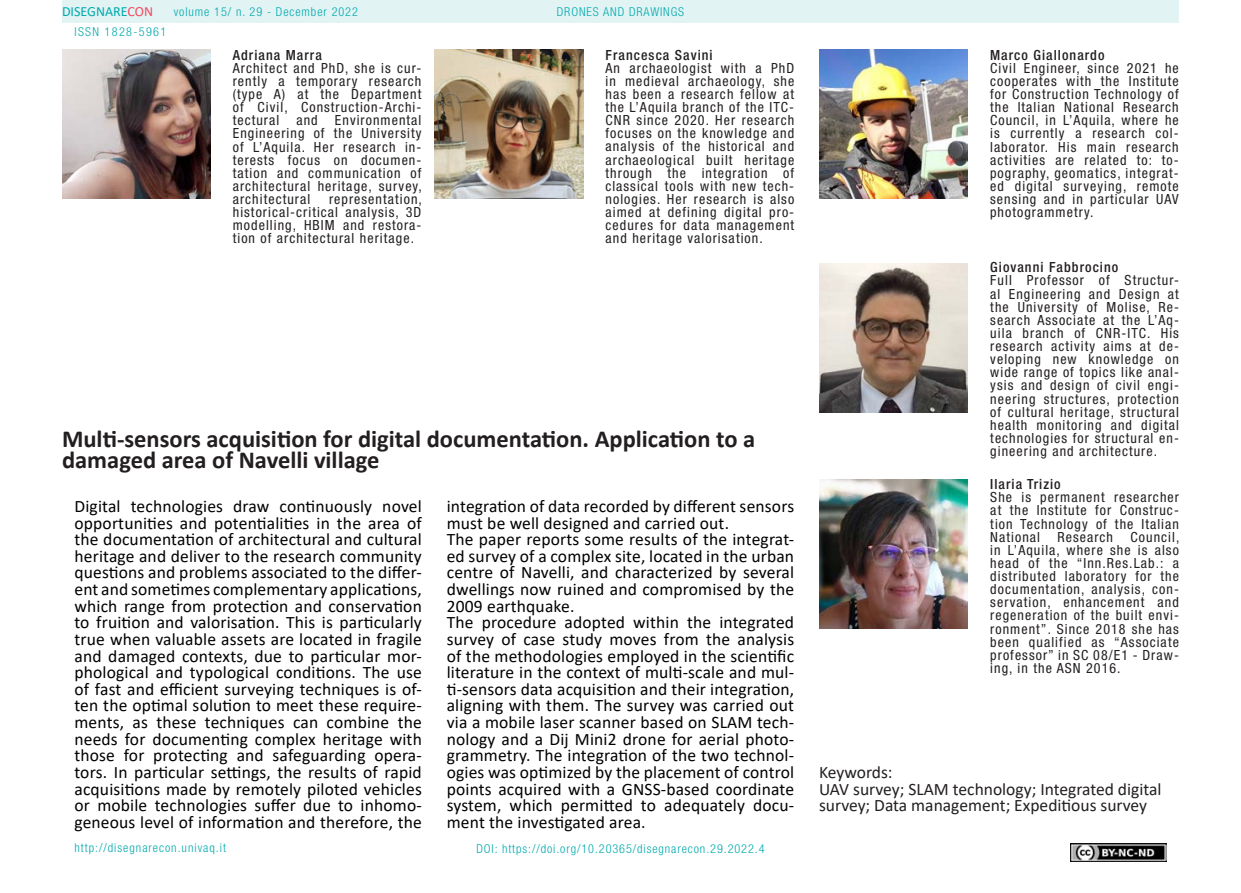
<style>
.page{position:relative;width:1241px;height:893px;background:#fff}
.page>*{position:absolute;margin:0;border:0;box-sizing:border-box;transform-origin:0 0}
.t1{font:700 24.5px/21px "Calibri";color:#231f20}
.t2{font:17.5px/16.6px "Calibri";letter-spacing:.01em;color:#000;text-align:justify}
.t3{font:17.5px/16.6px "Calibri";color:#231f20}
.t4{font:condensed 14px/13.1px "Helvetica Neue LT Std";letter-spacing:.075em;color:#231f20;text-align:justify}
.t5{font:500 condensed 14px "Helvetica Neue LT Std";letter-spacing:.075em;color:#231f20}
.t6{font:14px "Calibri";color:#00aaad}
.t7{font:300 condensed 12.25px "Helvetica Neue LT Std";letter-spacing:.075em;color:#00aaad}
.t8{font:300 condensed 12.25px "Helvetica Neue LT Std";letter-spacing:.11em;color:#00aaad}
.s1{color:#f24862}
</style>
<div class="page">
<div style="left:62px;top:0;width:1116px;height:23px;background:#e2f3f4"></div>
<img style="left:1070px;top:843px;width:96px;height:18px">
<img style="left:819px;top:50px;width:148px;height:148px">
<img style="left:819px;top:263px;width:148px;height:149px">
<img style="left:819px;top:479px;width:148px;height:149px">
<img style="left:62px;top:50px;width:149px;height:148px">
<img style="left:434px;top:50px;width:149px;height:148px">
<p class="t6" style="left:62px;top:2px;width:93px">DISEGNARE<span class="s1">CON</span></p>
<p class="t7" style="left:556px;top:5px;width:129px">DRONES AND DRAWINGS</p>
<p class="t7" style="left:174px;top:5px;width:186px">volume 15/ n. 29 - December 2022</p>
<p class="t8" style="left:74px;top:24px;width:93px">ISSN 1828-5961</p>
<p class="t5" style="left:233px;top:46px;width:90px">Adriana Marra</p>
<p class="t4" style="left:233px;top:61px;width:191px">Architect and PhD, she is cur&shy;rently a temporary research (type A) at the Department of Civil, Construction-Archi&shy;tectural and Environmental Engineering of the University of L’Aquila. Her research in&shy;terests focus on documen&shy;tation and communication of architectural heritage, survey, architectural</p>
<p class="t4" style="left:233px;top:192px;width:191px;text-indent:96px">representation, historical-critical analysis, 3D modelling, HBIM and restora&shy;tion of architectural heritage.</p>
<p class="t5" style="left:605px;top:46px;width:109px">Francesca Savini</p>
<p class="t4" style="left:605px;top:61px;width:190px">An archaeologist with a PhD in medieval archaeology, she has been a research fellow at the L’Aquila branch of the ITC-CNR since 2020. Her research focuses on the knowledge and analysis of the historical and archaeological built heritage through the integration of classical tools with new tech&shy;nologies. Her research is also aimed at defining digital pro&shy;cedures for data management and heritage valorisation.</p>
<p class="t1" style="left:62px;top:428px;width:694px">Multi-sensors acquisition for digital documentation. Application to a damaged area of Navelli village</p>
<p class="t2" style="left:74px;top:497px;width:349px">Digital technologies draw continuously novel opportunities and potentialities in the area of the documentation of architectural and cultural heritage and deliver to the research community questions and problems associated to the differ&shy;ent and sometimes complementary applications, which range from protection and conservation to fruition and valorisation. This is particularly true when valuable assets are located in fragile and damaged contexts, due to particular mor&shy;phological and typological conditions. The use of fast and efficient surveying techniques is of&shy;ten the optimal solution to meet these require&shy;ments, as these techniques can combine the needs for documenting complex heritage with those for protecting and safeguarding opera&shy;tors. In particular settings, the results of rapid acquisitions made by remotely piloted vehicles or mobile technologies suffer due to inhomo&shy;geneous level of information and therefore, the</p>
<p class="t2" style="left:446px;top:497px;width:349px">integration of data recorded by different sensors must be well designed and carried out.</p>
<p class="t2" style="left:446px;top:531px;width:349px">The paper reports some results of the integrat&shy;ed survey of a complex site, located in the urban centre of Navelli, and characterized by several dwellings now ruined and compromised by the 2009 earthquake.</p>
<p class="t2" style="left:446px;top:614px;width:349px">The procedure adopted within the integrated survey of case study moves from the analysis of the methodologies employed in the scientific literature in the context of multi-scale and mul&shy;ti-sensors data acquisition and their integration, aligning with them. The survey was carried out via a mobile laser scanner based on SLAM tech&shy;nology and a Dij Mini2 drone for aerial photo&shy;grammetry. The integration of the two technol&shy;ogies was optimized by the placement of control points acquired with a GNSS-based coordinate system, which permitted to adequately docu&shy;ment the investigated area.</p>
<p class="t7" style="left:74px;top:841px;width:153px">http://disegnarecon.univaq.it</p>
<p class="t7" style="left:476px;top:842px;width:290px">DOI: https://doi.org/10.20365/disegnarecon.29.2022.4</p>
<p class="t5" style="left:989px;top:46px;width:116px">Marco Giallonardo</p>
<p class="t4" style="left:989px;top:61px;width:190px">Civil Engineer, since 2021 he cooperates with the Institute for Construction Technology of the Italian National Research Council, in L’Aquila, where he is currently a research col&shy;laborator. His main research activities are related to: to&shy;pography, geomatics, integrat&shy;ed digital surveying, remote sensing and in particular UAV photogrammetry.</p>
<p class="t5" style="left:990px;top:259px;width:130px">Giovanni Fabbrocino</p>
<p class="t4" style="left:990px;top:274px;width:190px">Full Professor of Structur&shy;al Engineering and Design at the University of Molise, Re&shy;search Associate at the L’Aq&shy;uila branch of CNR-ITC. His research activity aims at de&shy;veloping new knowledge on wide range of topics like anal&shy;ysis and design of civil engi&shy;neering structures, protection of cultural heritage, structural health monitoring and digital technologies for structural en&shy;gineering and architecture.</p>
<p class="t5" style="left:990px;top:476px;width:72px">Ilaria Trizio</p>
<p class="t4" style="left:990px;top:491px;width:191px">She is permanent researcher at the Institute for Construc&shy;tion Technology of the Italian National Research Council, in L’Aquila, where she is also head of the “Inn.Res.Lab.: a distributed laboratory for the documentation, analysis, con&shy;servation, enhancement and regeneration of the built envi&shy;ronment”. Since 2018 she has been qualified as “Associate professor” in SC 08/E1 - Draw&shy;ing, in the ASN 2016.</p>
<p class="t3" style="left:819px;top:763px;width:75px">Keywords:</p>
<p class="t3" style="left:819px;top:780px;width:344px">UAV survey; SLAM technology; Integrated digital survey; Data management; Expeditious survey</p>
</div>
